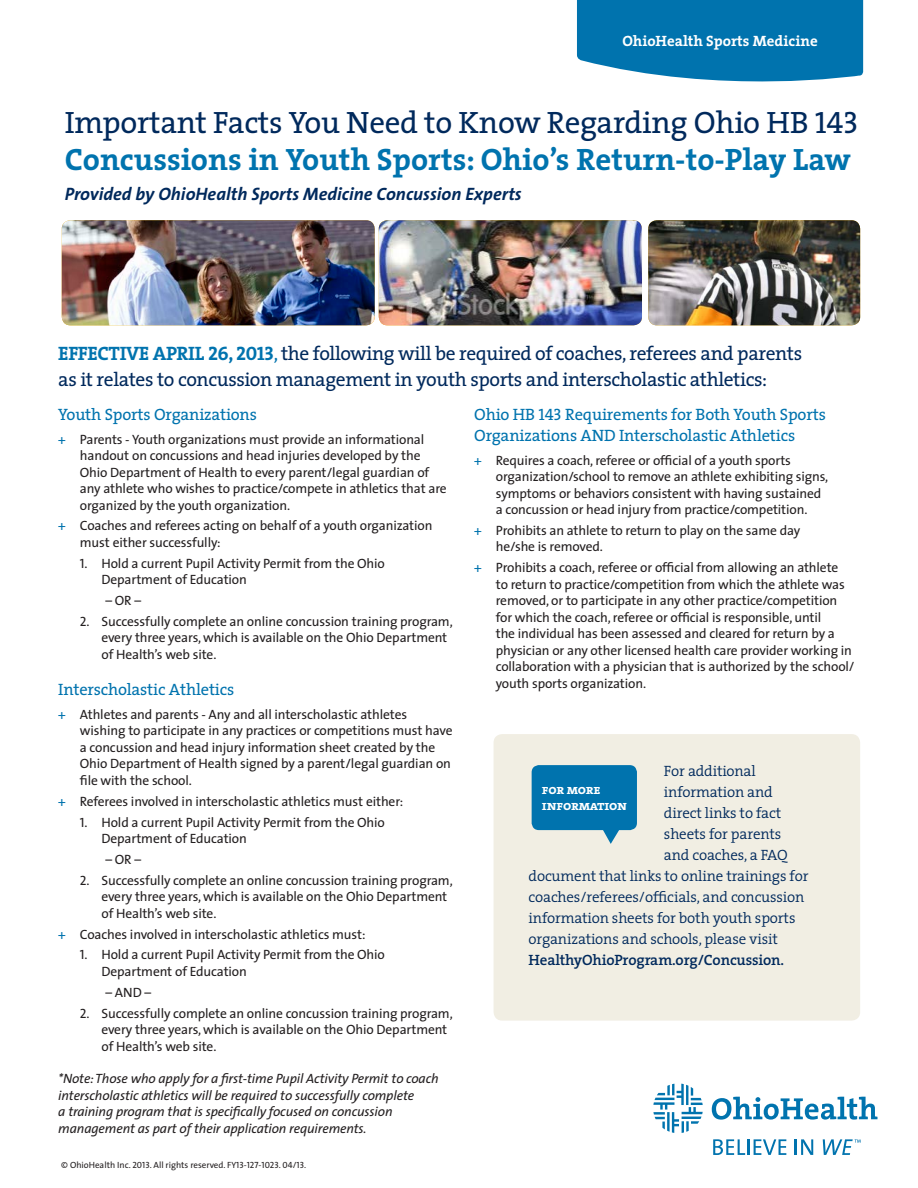
<style>
.page{position:relative;width:918px;height:1188px;background:#fff}
.page>*{position:absolute;margin:0;border:0;box-sizing:border-box;transform-origin:0 0}
.t1{font:700 31.05px/37.2px "The Serif";color:#0073ae}
.t2{font:19.5px/25.5px "The Serif";letter-spacing:-.02em;color:#00295c}
.t3{font:italic 700 18px "The Sans";color:#00295c}
.t4{font:16.5px/21px "The Serif";letter-spacing:-.01em;color:#0073ae}
.t5{font:300 15px "The Serif";letter-spacing:-.01em;color:#00295c}
.t6{font:600 15px "The Serif";letter-spacing:-.01em;color:#00295c}
.t7{font:700 15px "The Serif";color:#fff}
.t8{font:13.5px/16.5px "The Sans";letter-spacing:-.01em;color:#231f20}
.t9{font:italic 13.5px/16.5px "The Sans";letter-spacing:-.01em;color:#231f20}
.t10{font:13.5px/16.5px "The Serif Bold Caps";letter-spacing:-.02em;color:#fff}
.t11{font:9px "The Sans";color:#231f20}
.s1{font-weight:400;color:#00295c}
.s2{font-family:"The Serif Caps";font-weight:400;color:#00295c}
.s3{font-family:"The Serif Bold Caps";color:#0073ae}
.s4{color:#0073ae}
.s5{font-style:italic;color:#0073ae}
.s6{font-family:"The Serif Caps"}
</style>
<div class="page">
<img style="left:62px;top:220px;width:313px;height:105px">
<img style="left:648px;top:220px;width:212px;height:105px">
<img style="left:379px;top:220px;width:263px;height:105px">
<svg style="left:577px;top:0;width:286px;height:82px;background:#127db3"></svg>
<svg style="left:713px;top:1139px;width:73px;height:16px"></svg>
<svg style="left:795px;top:1139px;width:18px;height:16px"></svg>
<svg style="left:653px;top:1084px;width:50px;height:49px"></svg>
<svg style="left:712px;top:1097px;width:166px;height:23px"></svg>
<svg style="left:823px;top:1139px;width:38px;height:16px"></svg>
<div style="left:494px;top:734px;width:366px;height:287px;background:#f1eee3;border-radius:9px"></div>
<div style="left:532px;top:765px;width:105px;height:65px;background:#0073ae;border-radius:7px"></div>
<svg style="left:602px;top:830px;width:18px;height:14px"></svg>
<p class="t7" style="left:622px;top:28px;width:197px">OhioHealth Sports Medicine</p>
<h1 class="t1" style="left:65px;top:103px;width:796px"><span class="s1">Important Facts You Need to Know Regarding Ohio HB</span> <span class="s2">143<br></span>Concussions in Youth Sports: Ohio’s Return-to-Play Law</h1>
<h3 class="t3" style="left:65px;top:179px;width:459px">Provided by OhioHealth Sports Medicine Concussion Experts</h3>
<h2 class="t2" style="left:58px;top:340px;width:745px"><span class="s3">Effective April 26, 2013</span><span class="s4">,</span> the following will be required of coaches, referees and parents as it relates to concussion management in youth sports and interscholastic athletics:</h2>
<p class="t4" style="left:58px;top:403px;width:200px">Youth Sports Organizations</p>
<p class="t8" style="left:80px;top:430px;width:368px;text-indent:-22px"><span class="s5">+</span> Parents - Youth organizations must provide an informational handout on concussions and head injuries developed by the Ohio Department of Health to every parent/legal guardian of any athlete who wishes to practice/compete in athletics that are organized by the youth organization.</p>
<p class="t8" style="left:80px;top:517px;width:354px;text-indent:-22px"><span class="s5">+</span> Coaches and referees acting on behalf of a youth organization must either successfully:</p>
<p class="t8" style="left:101px;top:555px;width:285px;text-indent:-22px">1. Hold a current Pupil Activity Permit from the Ohio<br>Department of Education</p>
<p class="t8" style="left:106px;top:592px;width:37px">– OR –</p>
<p class="t8" style="left:101px;top:613px;width:353px;text-indent:-22px">2. Successfully complete an online concussion training program, every three years, which is available on the Ohio Department of Health’s web site.</p>
<p class="t4" style="left:58px;top:678px;width:178px">Interscholastic Athletics</p>
<p class="t8" style="left:80px;top:706px;width:374px;text-indent:-22px"><span class="s5">+</span> Athletes and parents - Any and all interscholastic athletes wishing to participate in any practices or competitions must have a concussion and head injury information sheet created by the Ohio Department of Health signed by a parent/legal guardian on file with the school.</p>
<p class="t8" style="left:58px;top:793px;width:347px"><span class="s5">+</span> Referees involved in interscholastic athletics must either:</p>
<p class="t8" style="left:101px;top:813px;width:285px;text-indent:-22px">1. Hold a current Pupil Activity Permit from the Ohio<br>Department of Education</p>
<p class="t8" style="left:106px;top:851px;width:37px">– OR –</p>
<p class="t8" style="left:101px;top:872px;width:353px;text-indent:-22px">2. Successfully complete an online concussion training program, every three years, which is available on the Ohio Department of Health’s web site.</p>
<p class="t8" style="left:58px;top:925px;width:309px"><span class="s5">+</span> Coaches involved in interscholastic athletics must:</p>
<p class="t8" style="left:101px;top:946px;width:285px;text-indent:-22px">1. Hold a current Pupil Activity Permit from the Ohio<br>Department of Education</p>
<p class="t8" style="left:106px;top:983px;width:47px">– AND –</p>
<p class="t8" style="left:101px;top:1004px;width:353px;text-indent:-22px">2. Successfully complete an online concussion training program, every three years, which is available on the Ohio Department of Health’s web site.</p>
<p class="t9" style="left:58px;top:1070px;width:382px">*Note: Those who apply for a first-time Pupil Activity Permit to coach interscholastic athletics will be required to successfully complete<br>a training program that is specifically focused on concussion management as part of their application requirements.</p>
<p class="t4" style="left:474px;top:403px;width:353px">Ohio HB <span class="s6">143</span> Requirements for Both Youth Sports<br>Organizations AND Interscholastic Athletics</p>
<p class="t8" style="left:496px;top:451px;width:334px;text-indent:-22px"><span class="s5">+</span> Requires a coach, referee or official of a youth sports organization/school to remove an athlete exhibiting signs, symptoms or behaviors consistent with having sustained a concussion or head injury from practice/competition.</p>
<p class="t8" style="left:496px;top:522px;width:306px;text-indent:-22px"><span class="s5">+</span> Prohibits an athlete to return to play on the same day he/she is removed.</p>
<p class="t8" style="left:496px;top:559px;width:360px;text-indent:-22px"><span class="s5">+</span> Prohibits a coach, referee or official from allowing an athlete<br>to return to practice/competition from which the athlete was removed, or to participate in any other practice/competition for which the coach, referee or official is responsible, until<br>the individual has been assessed and cleared for return by a physician or any other licensed health care provider working in collaboration with a physician that is authorized by the school/ youth sports organization.</p>
<p class="t5" style="left:664px;top:759px;width:93px">For additional</p>
<p class="t5" style="left:664px;top:780px;width:110px">information and</p>
<p class="t5" style="left:664px;top:801px;width:119px">direct links to fact</p>
<p class="t5" style="left:664px;top:822px;width:119px">sheets for parents</p>
<p class="t5" style="left:664px;top:843px;width:125px">and coaches, a FAQ</p>
<p class="t5" style="left:529px;top:864px;width:281px">document that links to online trainings for</p>
<p class="t5" style="left:529px;top:885px;width:277px">coaches/referees/officials, and concussion</p>
<p class="t5" style="left:529px;top:906px;width:268px">information sheets for both youth sports</p>
<p class="t5" style="left:529px;top:927px;width:251px">organizations and schools, please visit</p>
<p class="t6" style="left:529px;top:948px;width:257px">HealthyOhioProgram.org/Concussion.</p>
<p class="t10" style="left:542px;top:781px;width:87px">for more information</p>
<p class="t11" style="left:61px;top:1157px;width:246px">© OhioHealth Inc. 2013. All rights reserved. FY13-127-1023. 04/13.</p>
</div>
